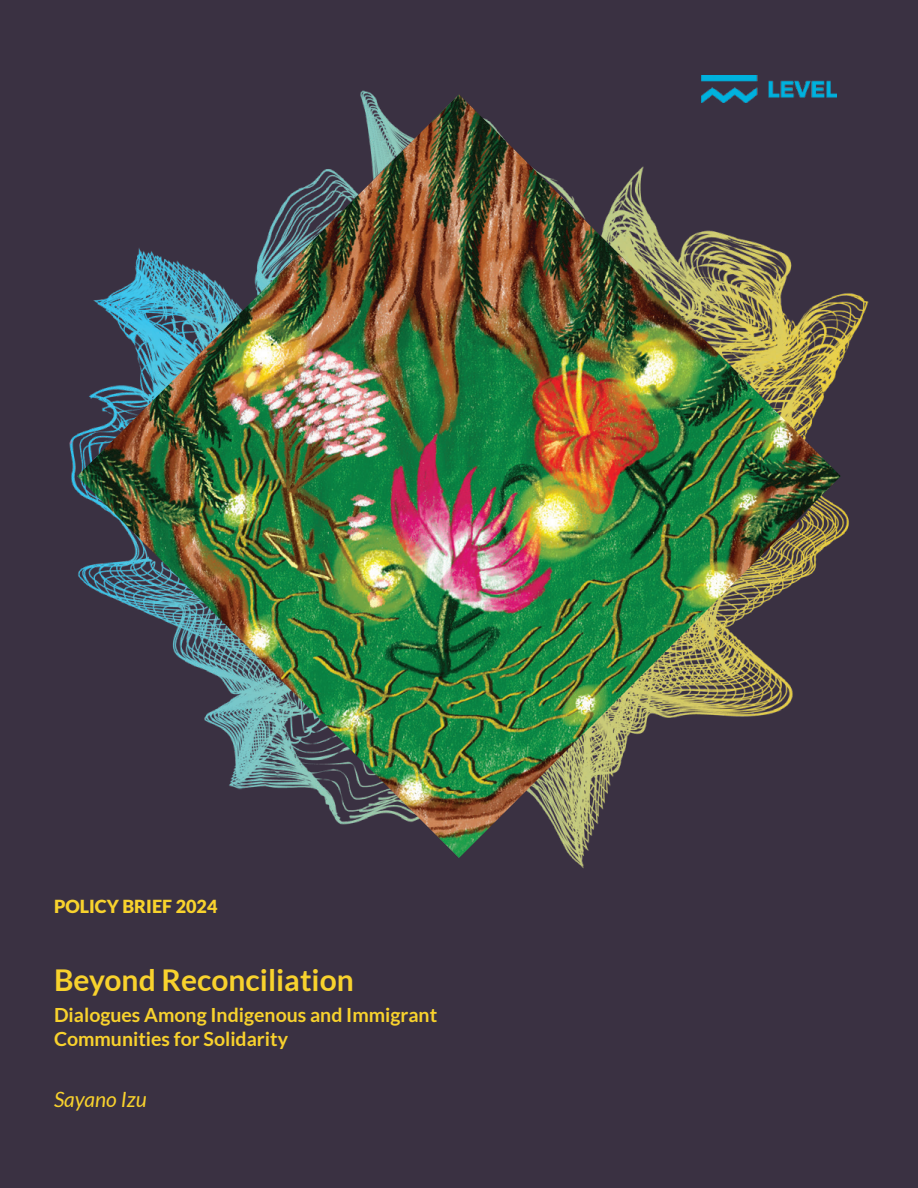
<style>
.page{position:relative;width:918px;height:1188px;background:#3a3142}
.page>*{position:absolute;margin:0;border:0;box-sizing:border-box;transform-origin:0 0}
.t1{font:700 30px "Lato";color:#f8d22d}
.t2{font:italic 21px "Lato";color:#f8d22d}
.t3{font:700 19.5px/24px "Lato";color:#f8d22d}
.t4{font:900 18px "Lato";color:#f8d22d}
</style>
<div class="page">
<img style="left:702px;top:76px;width:135px;height:18px">
<img style="left:77px;top:94px;width:764px;height:764px">
<p class="t4" style="left:54px;top:896px;width:165px">POLICY BRIEF 2024</p>
<h1 class="t1" style="left:54px;top:963px;width:301px">Beyond Reconciliation</h1>
<p class="t3" style="left:54px;top:1002px;width:385px">Dialogues Among Indigenous and Immigrant<br>Communities for Solidarity</p>
<p class="t2" style="left:54px;top:1088px;width:94px">Sayano Izu</p>
</div>
